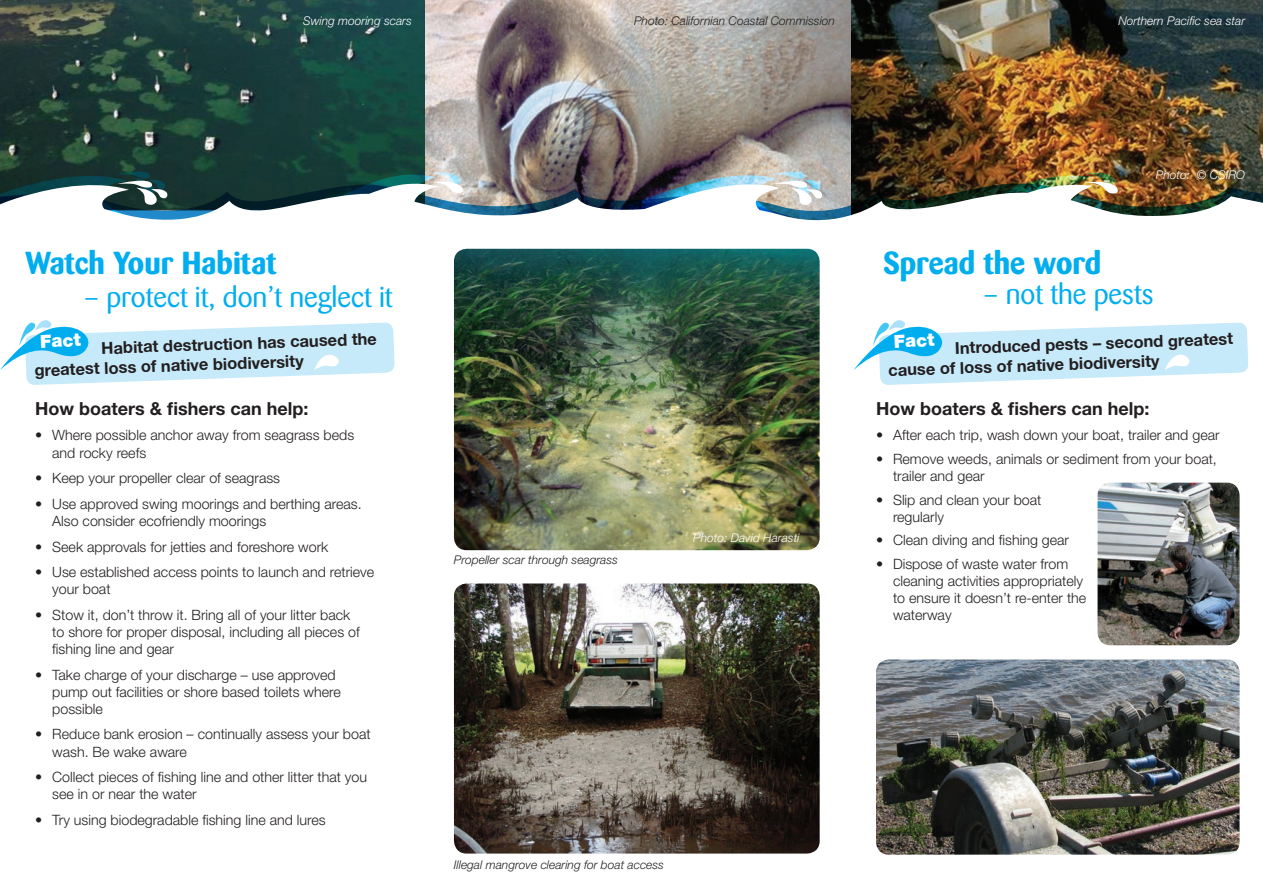
<style>
.page{position:relative;width:1263px;height:893px;background:#fff}
.page>*{position:absolute;margin:0;border:0;box-sizing:border-box;transform-origin:0 0}
.t1{font:700 31.5px "Barmeno";color:#00aeef}
.t2{font:28.5px "Barmeno";color:#00aeef}
.t3{font:700 18px "Helvetica Neue";color:#231f20}
.t4{font:900 18px "Helvetica Neue";color:#fff}
.t5{font:700 16.5px/19.8px "Helvetica Neue";color:#231f20}
.t6{font:300 14.25px/17.1px "Helvetica Neue";color:#231f20}
.t7{font:italic 300 12px "Helvetica Neue";color:#231f20}
.t8{font:italic 300 12px "Helvetica Neue";color:#fff}
</style>
<div class="page">
<img style="left:0;top:0;width:1263px;height:175px">
<img style="left:876px;top:659px;width:363px;height:196px">
<img style="left:1097px;top:483px;width:142px;height:162px">
<img style="left:0;top:175px;width:1263px;height:4px">
<img style="left:0;top:179px;width:1263px;height:98px">
<svg style="left:0;top:199px;width:1263px;height:74px"></svg>
<svg style="left:427px;top:172px;width:37px;height:22px"></svg>
<svg style="left:115px;top:172px;width:53px;height:33px"></svg>
<svg style="left:1082px;top:173px;width:37px;height:21px"></svg>
<svg style="left:770px;top:172px;width:53px;height:34px"></svg>
<svg style="left:0;top:320px;width:395px;height:65px"></svg>
<img style="left:454px;top:249px;width:366px;height:301px">
<img style="left:454px;top:583px;width:366px;height:271px">
<svg style="left:854px;top:320px;width:394px;height:65px"></svg>
<p class="t8" style="left:303px;top:14px;width:110px">Swing mooring scars</p>
<p class="t8" style="left:1118px;top:14px;width:128px">Northern Pacific sea star</p>
<p class="t7" style="left:634px;top:14px;width:202px">Photo: Californian Coastal Commission</p>
<h1 class="t1" style="left:26px;top:244px;width:252px">Watch Your Habitat</h1>
<h2 class="t2" style="left:84px;top:280px;width:310px">– protect it, don’t neglect it</h2>
<p class="t8" style="left:1156px;top:168px;width:91px">Photo: © CSIRO</p>
<h1 class="t1" style="left:883px;top:244px;width:219px">Spread the word</h1>
<h2 class="t2" style="left:983px;top:277px;width:172px">– not the pests</h2>
<p class="t5" style="left:34px;top:340px;width:345px;text-indent:68px;rotate:-2deg">Habitat destruction has caused the greatest loss of native biodiversity</p>
<p class="t4" style="left:40px;top:331px;width:42px;rotate:-3deg">Fact</p>
<p class="t5" style="left:887px;top:340px;width:347px;text-indent:68px;rotate:-2deg">Introduced pests – second greatest cause of loss of native biodiversity</p>
<p class="t4" style="left:893px;top:331px;width:42px;rotate:-3deg">Fact</p>
<p class="t3" style="left:35px;top:397px;width:275px">How boaters &amp; fishers can help:</p>
<p class="t6" style="left:52px;top:427px;width:303px;text-indent:-17px">• Where possible anchor away from seagrass beds and rocky reefs</p>
<p class="t6" style="left:35px;top:469px;width:246px">• Keep your propeller clear of seagrass</p>
<p class="t6" style="left:52px;top:495px;width:311px;text-indent:-17px">• Use approved swing moorings and berthing areas.<br>Also consider ecofriendly moorings</p>
<p class="t6" style="left:35px;top:538px;width:295px">• Seek approvals for jetties and foreshore work</p>
<p class="t6" style="left:52px;top:563px;width:323px;text-indent:-17px">• Use established access points to launch and retrieve your boat</p>
<p class="t6" style="left:52px;top:606px;width:309px;text-indent:-17px">• Stow it, don’t throw it. Bring all of your litter back to shore for proper disposal, including all pieces of fishing line and gear</p>
<p class="t6" style="left:52px;top:666px;width:290px;text-indent:-17px">• Take charge of your discharge – use approved pump out facilities or shore based toilets where possible</p>
<p class="t6" style="left:52px;top:725px;width:320px;text-indent:-17px">• Reduce bank erosion – continually assess your boat wash. Be wake aware</p>
<p class="t6" style="left:52px;top:768px;width:316px;text-indent:-17px">• Collect pieces of fishing line and other litter that you see in or near the water</p>
<p class="t6" style="left:35px;top:811px;width:292px">• Try using biodegradable fishing line and lures</p>
<p class="t7" style="left:454px;top:553px;width:166px">Propeller scar through seagrass</p>
<p class="t8" style="left:693px;top:530px;width:108px">Photo: David Harasti</p>
<p class="t3" style="left:876px;top:397px;width:275px">How boaters &amp; fishers can help:</p>
<p class="t6" style="left:876px;top:427px;width:345px">• After each trip, wash down your boat, trailer and gear</p>
<p class="t6" style="left:893px;top:450px;width:325px;text-indent:-17px">• Remove weeds, animals or sediment from your boat, trailer and gear</p>
<p class="t6" style="left:893px;top:491px;width:150px;text-indent:-17px">• Slip and clean your boat regularly</p>
<p class="t6" style="left:876px;top:531px;width:195px">• Clean diving and fishing gear</p>
<p class="t6" style="left:893px;top:555px;width:195px;text-indent:-17px">• Dispose of waste water from cleaning activities appropriately to ensure it doesn’t re-enter the waterway</p>
<p class="t7" style="left:454px;top:858px;width:212px">Illegal mangrove clearing for boat access</p>
</div>
